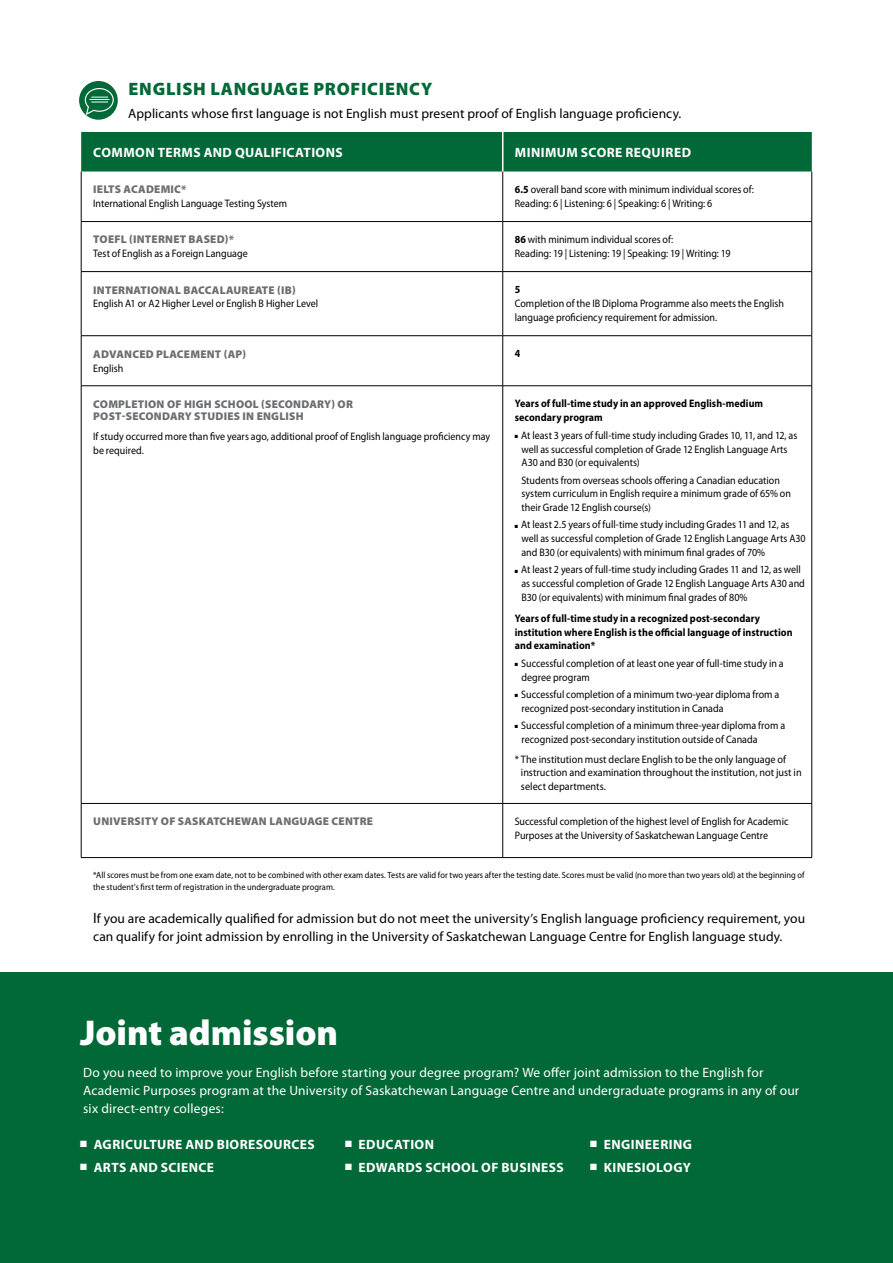
<style>
.page{position:relative;width:893px;height:1263px;background:#fff}
.page>*{position:absolute;margin:0;border:0;box-sizing:border-box;transform-origin:0 0}
.t1{font:900 36px "Myriad Pro";color:#fff}
.t2{font:900 18px "Myriad Pro";letter-spacing:.04em;color:#006937}
.t3{font:13.5px/18px "Myriad Pro";letter-spacing:.005em;color:#000}
.t4{font:13.5px/18px "Myriad Pro";letter-spacing:.015em;color:#fff}
.t5{font:700 13.5px "Myriad Pro";letter-spacing:.03em;color:#fff}
.t6{font:900 11.25px/12px "Myriad Pro";letter-spacing:.02em;color:#6d6e71}
.t7{font:10.8px/14px "Myriad Pro";color:#000;scale:.92 1}
.t8{font:700 10.8px/14px "Myriad Pro";letter-spacing:.005em;color:#000;scale:.92 1}
.t9{font:10.8px/13.5px "Myriad Pro";color:#000;scale:.94 1}
.t10{font:9px/12px "Myriad Pro";letter-spacing:.005em;color:#000;scale:.93 1}
.s1{font-weight:700}
.s2{font-size:15px}
</style>
<div class="page">
<div style="left:81px;top:132px;width:731px;height:39px;background:#006937"></div>
<hr style="left:81px;top:171px;width:1px;height:50px;background:#000">
<hr style="left:502px;top:171px;width:1px;height:50px;background:#000">
<hr style="left:811px;top:171px;width:1px;height:50px;background:#000">
<hr style="left:81px;top:221px;width:422px;height:1px;background:#000">
<hr style="left:81px;top:222px;width:1px;height:49px;background:#000">
<hr style="left:503px;top:221px;width:309px;height:1px;background:#000">
<hr style="left:502px;top:222px;width:1px;height:49px;background:#000">
<hr style="left:811px;top:222px;width:1px;height:49px;background:#000">
<hr style="left:81px;top:271px;width:422px;height:1px;background:#000">
<hr style="left:81px;top:272px;width:1px;height:63px;background:#000">
<hr style="left:503px;top:271px;width:309px;height:1px;background:#000">
<hr style="left:502px;top:272px;width:1px;height:63px;background:#000">
<hr style="left:811px;top:272px;width:1px;height:63px;background:#000">
<hr style="left:81px;top:335px;width:422px;height:1px;background:#000">
<hr style="left:81px;top:336px;width:1px;height:50px;background:#000">
<hr style="left:503px;top:335px;width:309px;height:1px;background:#000">
<hr style="left:502px;top:336px;width:1px;height:50px;background:#000">
<hr style="left:811px;top:336px;width:1px;height:50px;background:#000">
<hr style="left:81px;top:385px;width:422px;height:1px;background:#000">
<hr style="left:81px;top:386px;width:1px;height:417px;background:#000">
<hr style="left:503px;top:385px;width:309px;height:1px;background:#000">
<hr style="left:502px;top:386px;width:1px;height:417px;background:#000">
<hr style="left:811px;top:386px;width:1px;height:417px;background:#000">
<hr style="left:81px;top:803px;width:422px;height:1px;background:#000">
<hr style="left:81px;top:804px;width:1px;height:53px;background:#000">
<hr style="left:503px;top:803px;width:309px;height:1px;background:#000">
<hr style="left:502px;top:804px;width:1px;height:53px;background:#000">
<hr style="left:811px;top:804px;width:1px;height:53px;background:#000">
<hr style="left:81px;top:857px;width:422px;height:1px;background:#000">
<hr style="left:503px;top:857px;width:309px;height:1px;background:#000">
<hr style="left:502px;top:132px;width:1px;height:39px;background:#fff">
<div style="left:0;top:972px;width:893px;height:291px;background:#006937"></div>
<div style="left:79px;top:81px;width:39px;height:39px;background:#006937;border-radius:50%"></div>
<svg style="left:84px;top:87px;width:30px;height:29px"></svg>
<h2 class="t2" style="left:128px;top:78px;width:306px">ENGLISH LANGUAGE PROFICIENCY</h2>
<p class="t3" style="left:128px;top:105px;width:555px">Applicants whose first language is not English must present proof of English language proficiency.</p>
<p class="t5" style="left:93px;top:143px;width:251px">COMMON TERMS AND QUALIFICATIONS</p>
<p class="t5" style="left:515px;top:143px;width:178px">MINIMUM SCORE REQUIRED</p>
<p class="t6" style="left:93px;top:184px;width:95px">IELTS ACADEMIC*</p>
<p class="t7" style="left:93px;top:197px;width:212px">International English Language Testing System</p>
<p class="t7" style="left:515px;top:183px;width:261px"><span class="s1">6.5</span> overall band score with minimum individual scores of:<br>Reading: 6 | Listening: 6 | Speaking: 6 | Writing: 6</p>
<p class="t6" style="left:93px;top:234px;width:142px">TOEFL (INTERNET BASED)*</p>
<p class="t7" style="left:93px;top:247px;width:169px">Test of English as a Foreign Language</p>
<p class="t7" style="left:515px;top:233px;width:236px"><span class="s1">86</span> with minimum individual scores of:<br>Reading: 19 | Listening: 19 | Speaking: 19 | Writing: 19</p>
<p class="t6" style="left:93px;top:284px;width:204px">INTERNATIONAL BACCALAUREATE (IB)</p>
<p class="t7" style="left:93px;top:297px;width:246px">English A1 or A2 Higher Level or English B Higher Level</p>
<p class="t8" style="left:515px;top:282px;width:8px">5</p>
<p class="t7" style="left:515px;top:297px;width:294px">Completion of the IB Diploma Programme also meets the English language proficiency requirement for admission.</p>
<p class="t6" style="left:93px;top:348px;width:154px">ADVANCED PLACEMENT (AP)</p>
<p class="t7" style="left:93px;top:361px;width:34px">English</p>
<p class="t8" style="left:515px;top:346px;width:8px">4</p>
<p class="t6" style="left:93px;top:398px;width:261px">COMPLETION OF HIGH SCHOOL (SECONDARY) OR<br>POST-SECONDARY STUDIES IN ENGLISH</p>
<p class="t7" style="left:93px;top:430px;width:433px">If study occurred more than five years ago, additional proof of English language proficiency may be required.</p>
<p class="t8" style="left:515px;top:396px;width:272px">Years of full-time study in an approved English-medium secondary program</p>
<p class="t7" style="left:521px;top:428px;width:301px;text-indent:-7px">■ At least 3 years of full-time study including Grades 10, 11, and 12, as well as successful completion of Grade 12 English Language Arts<br>A30 and B30 (or equivalents)</p>
<p class="t7" style="left:521px;top:473px;width:294px">Students from overseas schools offering a Canadian education system curriculum in English require a minimum grade of 65% on their Grade 12 English course(s)</p>
<p class="t7" style="left:521px;top:518px;width:310px;text-indent:-7px">■ At least 2.5 years of full-time study including Grades 11 and 12, as well as successful completion of Grade 12 English Language Arts A30 and B30 (or equivalents) with minimum final grades of 70%</p>
<p class="t7" style="left:521px;top:563px;width:310px;text-indent:-7px">■ At least 2 years of full-time study including Grades 11 and 12, as well as successful completion of Grade 12 English Language Arts A30 and<br>B30 (or equivalents) with minimum final grades of 80%</p>
<p class="t8" style="left:515px;top:611px;width:303px">Years of full-time study in a recognized post-secondary institution where English is the official language of instruction and examination*</p>
<p class="t7" style="left:521px;top:656px;width:286px;text-indent:-7px">■ Successful completion of at least one year of full-time study in a degree program</p>
<p class="t7" style="left:521px;top:687px;width:282px;text-indent:-7px">■ Successful completion of a minimum two-year diploma from a recognized post-secondary institution in Canada</p>
<p class="t7" style="left:521px;top:718px;width:288px;text-indent:-7px">■ Successful completion of a minimum three-year diploma from a recognized post-secondary institution outside of Canada</p>
<p class="t9" style="left:521px;top:753px;width:300px;text-indent:-6px">* The institution must declare English to be the only language of instruction and examination throughout the institution, not just in select departments.</p>
<p class="t6" style="left:93px;top:816px;width:281px">UNIVERSITY OF SASKATCHEWAN LANGUAGE CENTRE</p>
<p class="t7" style="left:515px;top:815px;width:299px">Successful completion of the highest level of English for Academic<br>Purposes at the University of Saskatchewan Language Centre</p>
<p class="t10" style="left:93px;top:869px;width:766px">*All scores must be from one exam date, not to be combined with other exam dates. Tests are valid for two years after the testing date. Scores must be valid (no more than two years old) at the beginning of the student's first term of registration in the undergraduate program.</p>
<p class="t3" style="left:93px;top:910px;width:713px"><span class="s2">I</span>f you are academically qualified for admission but do not meet the university’s English language proficiency requirement, you can qualify for joint admission by enrolling in the University of Saskatchewan Language Centre for English language study.</p>
<h1 class="t1" style="left:80px;top:1012px;width:259px">Joint admission</h1>
<p class="t4" style="left:83px;top:1063px;width:718px">Do you need to improve your English before starting your degree program? We offer joint admission to the English for<br>Academic Purposes program at the University of Saskatchewan Language Centre and undergraduate programs in any of our six direct-entry colleges:</p>
<p class="t5" style="left:80px;top:1135px;width:236px">■ AGRICULTURE AND BIORESOURCES</p>
<p class="t5" style="left:80px;top:1159px;width:135px">■ ARTS AND SCIENCE</p>
<p class="t5" style="left:345px;top:1135px;width:91px">■ EDUCATION</p>
<p class="t5" style="left:345px;top:1159px;width:220px">■ EDWARDS SCHOOL OF BUSINESS</p>
<p class="t5" style="left:590px;top:1135px;width:103px">■ ENGINEERING</p>
<p class="t5" style="left:590px;top:1159px;width:102px">■ KINESIOLOGY</p>
</div>
